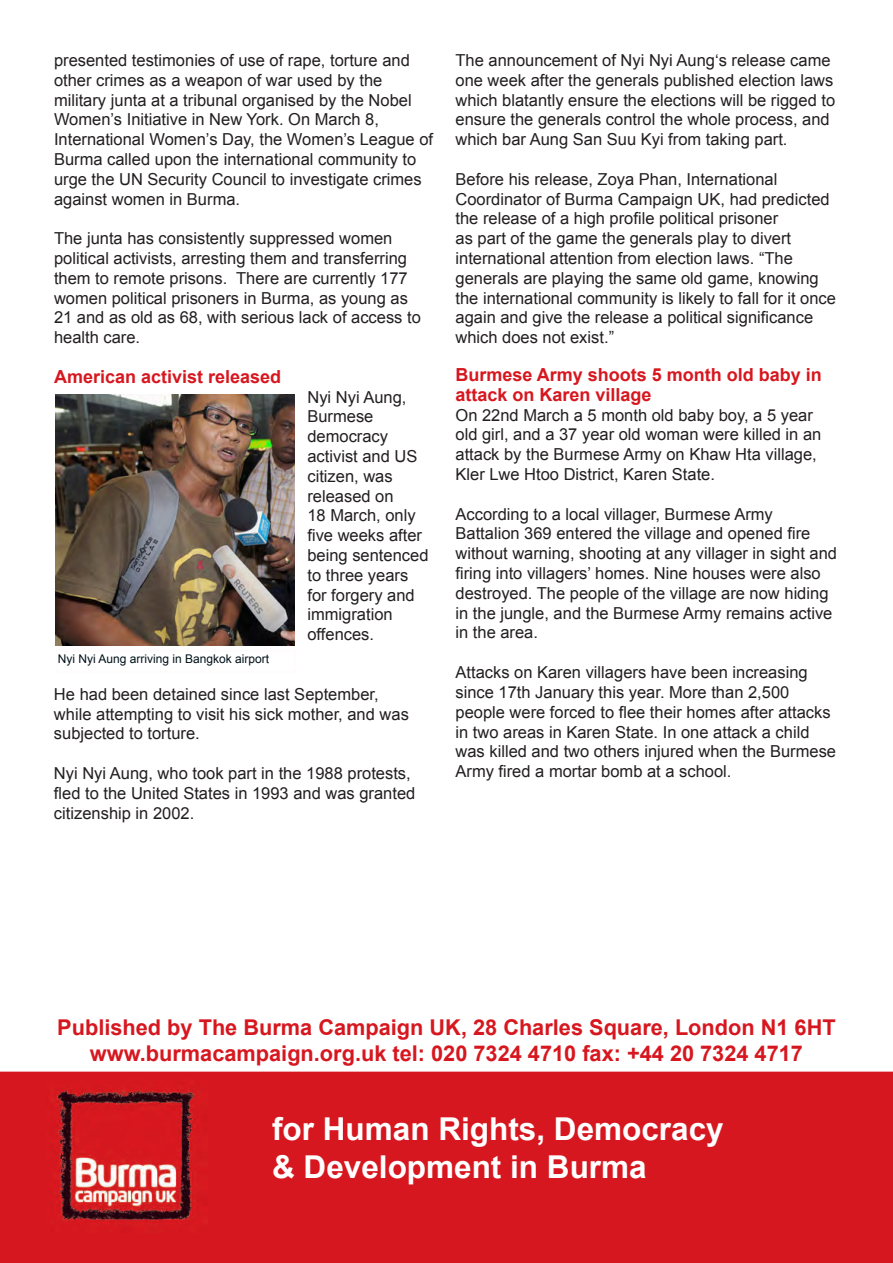
<style>
.page{position:relative;width:893px;height:1263px;background:#fff}
.page>*{position:absolute;margin:0;border:0;box-sizing:border-box;transform-origin:0 0}
.t1{font:700 31.5px "Arial";color:#fff}
.t2{font:700 21.75px "Arial";color:#d7171f}
.t3{font:700 18px/19.8px "Arial";color:#d7171f}
.t4{font:16.5px/19.8px "Arial";color:#231f20}
.t5{font:12px "Arial";color:#001118}
</style>
<div class="page">
<div style="left:0;top:1071px;width:893px;height:192px;background:#d7171f;border:2px solid #d7171f"></div>
<img style="left:52px;top:1088px;width:146px;height:136px">
<img style="left:55px;top:394px;width:240px;height:251px">
<p class="t4" style="left:54px;top:50px;width:381px">presented testimonies of use of rape, torture and other crimes as a weapon of war used by the military junta at a tribunal organised by the Nobel Women’s Initiative in New York. On March 8, International Women’s Day, the Women’s League of Burma called upon the international community to urge the UN Security Council to investigate crimes against women in Burma.</p>
<p class="t4" style="left:54px;top:229px;width:368px">The junta has consistently suppressed women political activists, arresting them and transferring them to remote prisons. There are currently 177 women political prisoners in Burma, as young as 21 and as old as 68, with serious lack of access to health care.</p>
<p class="t3" style="left:54px;top:367px;width:229px">American activist released</p>
<p class="t4" style="left:307px;top:387px;width:123px">Nyi Nyi Aung,<br>Burmese democracy activist and US citizen, was released on<br>18 March, only five weeks after being sentenced to three years for forgery and immigration offences.</p>
<p class="t5" style="left:58px;top:650px;width:213px">Nyi Nyi Aung arriving in Bangkok airport</p>
<p class="t4" style="left:54px;top:684px;width:356px">He had been detained since last September, while attempting to visit his sick mother, and was subjected to torture.</p>
<p class="t4" style="left:54px;top:763px;width:363px">Nyi Nyi Aung, who took part in the 1988 protests, fled to the United States in 1993 and was granted citizenship in 2002.</p>
<p class="t4" style="left:455px;top:50px;width:381px">The announcement of Nyi Nyi Aung‘s release came one week after the generals published election laws which blatantly ensure the elections will be rigged to ensure the generals control the whole process, and which bar Aung San Suu Kyi from taking part.</p>
<p class="t4" style="left:455px;top:169px;width:382px">Before his release, Zoya Phan, International Coordinator of Burma Campaign UK, had predicted the release of a high profile political prisoner<br>as part of the game the generals play to divert international attention from election laws. “The generals are playing the same old game, knowing the international community is likely to fall for it once again and give the release a political significance which does not exist.”</p>
<p class="t3" style="left:455px;top:365px;width:368px">Burmese Army shoots 5 month old baby in attack on Karen village</p>
<p class="t4" style="left:455px;top:405px;width:367px">On 22nd March a 5 month old baby boy, a 5 year old girl, and a 37 year old woman were killed in an attack by the Burmese Army on Khaw Hta village, Kler Lwe Htoo District, Karen State.</p>
<p class="t4" style="left:455px;top:504px;width:383px">According to a local villager, Burmese Army Battalion 369 entered the village and opened fire without warning, shooting at any villager in sight and firing into villagers’ homes. Nine houses were also destroyed. The people of the village are now hiding in the jungle, and the Burmese Army remains active in the area.</p>
<p class="t4" style="left:455px;top:662px;width:382px">Attacks on Karen villagers have been increasing since 17th January this year. More than 2,500 people were forced to flee their homes after attacks in two areas in Karen State. In one attack a child was killed and two others injured when the Burmese Army fired a mortar bomb at a school.</p>
<p class="t2" style="left:57px;top:1013px;width:780px">Published by The Burma Campaign UK, 28 Charles Square, London N1 6HT</p>
<p class="t2" style="left:90px;top:1039px;width:715px">www.burmacampaign.org.uk tel: 020 7324 4710 fax: +44 20 7324 4717</p>
<p class="t1" style="left:272px;top:1108px;width:453px">for Human Rights, Democracy</p>
<p class="t1" style="left:272px;top:1146px;width:376px">&amp; Development in Burma</p>
</div>
